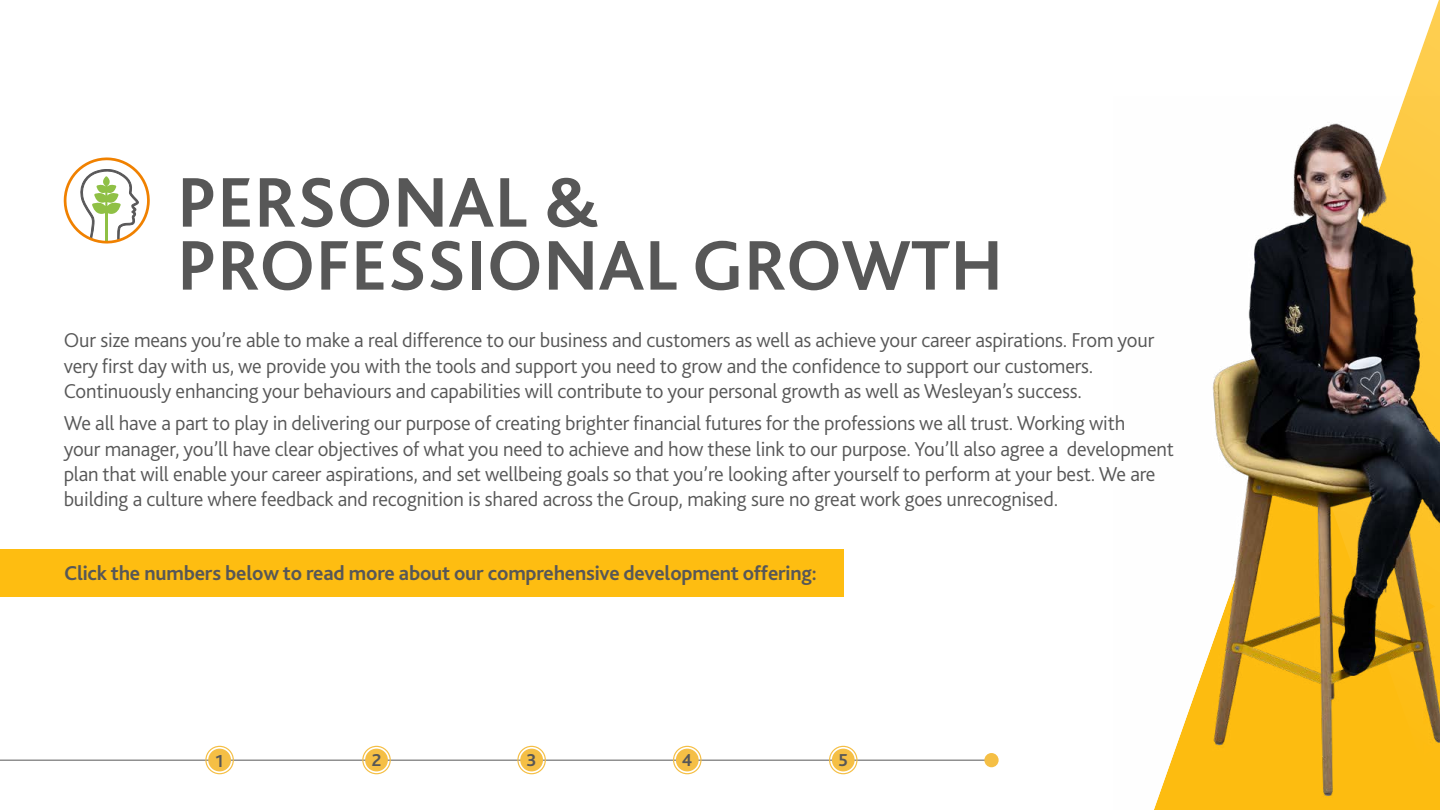
<style>
.page{position:relative;width:1440px;height:810px;background:#fff}
.page>*{position:absolute;margin:0;border:0;box-sizing:border-box;transform-origin:0 0}
.t1{font:700 73.5px/63px "Bliss 2";color:#575757}
.t2{font:300 21px/25.2px "Bliss 2";letter-spacing:-.01em;color:#575757}
.t3{font:700 21px "Bliss 2";letter-spacing:-.01em;color:#575757}
.t4{font:700 18.08px "Bliss 2";color:#575757}
.t5{font:700 18px "Bliss 2";color:#575757}
</style>
<div class="page">
<svg style="left:1405px;top:0;width:34px;height:96px"></svg>
<div style="left:0;top:550px;width:843px;height:47px;background:#febd11"></div>
<hr style="left:0;top:760px;width:992px;height:1px;background:#575757">
<div style="left:208px;top:749px;width:23px;height:22px;background:#f5bf45;border-radius:50%"></div>
<div style="left:365px;top:749px;width:23px;height:22px;background:#f5bf45;border-radius:50%"></div>
<div style="left:520px;top:749px;width:23px;height:22px;background:#f5bf45;border-radius:50%"></div>
<div style="left:676px;top:749px;width:23px;height:22px;background:#f5bf45;border-radius:50%"></div>
<div style="left:832px;top:749px;width:23px;height:22px;background:#f5bf45;border-radius:50%"></div>
<div style="left:205px;top:746px;width:29px;height:28px;border:1px solid #f5bf45;border-radius:50%"></div>
<div style="left:362px;top:746px;width:29px;height:28px;border:1px solid #f5bf45;border-radius:50%"></div>
<div style="left:517px;top:746px;width:29px;height:28px;border:1px solid #f5bf45;border-radius:50%"></div>
<div style="left:673px;top:746px;width:29px;height:28px;border:1px solid #f5bf45;border-radius:50%"></div>
<div style="left:829px;top:746px;width:29px;height:28px;border:1px solid #f5bf45;border-radius:50%"></div>
<img style="left:1154px;top:96px;width:286px;height:714px">
<div style="left:984px;top:753px;width:15px;height:14px;background:#f5bf45;border-radius:50%"></div>
<svg style="left:64px;top:158px;width:86px;height:86px"></svg>
<h1 class="t1" style="left:177px;top:169px;width:828px">PERSONAL &amp;<br>PROFESSIONAL GROWTH</h1>
<p class="t2" style="left:64px;top:327px;width:1092px">Our size means you’re able to make a real difference to our business and customers as well as achieve your career aspirations. From your very first day with us, we provide you with the tools and support you need to grow and the confidence to support our customers.<br>Continuously enhancing your behaviours and capabilities will contribute to your personal growth as well as Wesleyan’s success.</p>
<p class="t2" style="left:64px;top:410px;width:1112px">We all have a part to play in delivering our purpose of creating brighter financial futures for the professions we all trust. Working with<br>your manager, you’ll have clear objectives of what you need to achieve and how these link to our purpose. You’ll also agree a development plan that will enable your career aspirations, and set wellbeing goals so that you’re looking after yourself to perform at your best. We are building a culture where feedback and recognition is shared across the Group, making sure no great work goes unrecognised.</p>
<p class="t3" style="left:64px;top:560px;width:754px">Click the numbers below to read more about our comprehensive development offering:</p>
<p class="t5" style="left:216px;top:750px;width:10px">1</p>
<p class="t4" style="left:372px;top:749px;width:11px">2</p>
<p class="t4" style="left:527px;top:749px;width:12px">3</p>
<p class="t4" style="left:682px;top:749px;width:12px">4</p>
<p class="t4" style="left:839px;top:749px;width:11px">5</p>
</div>
